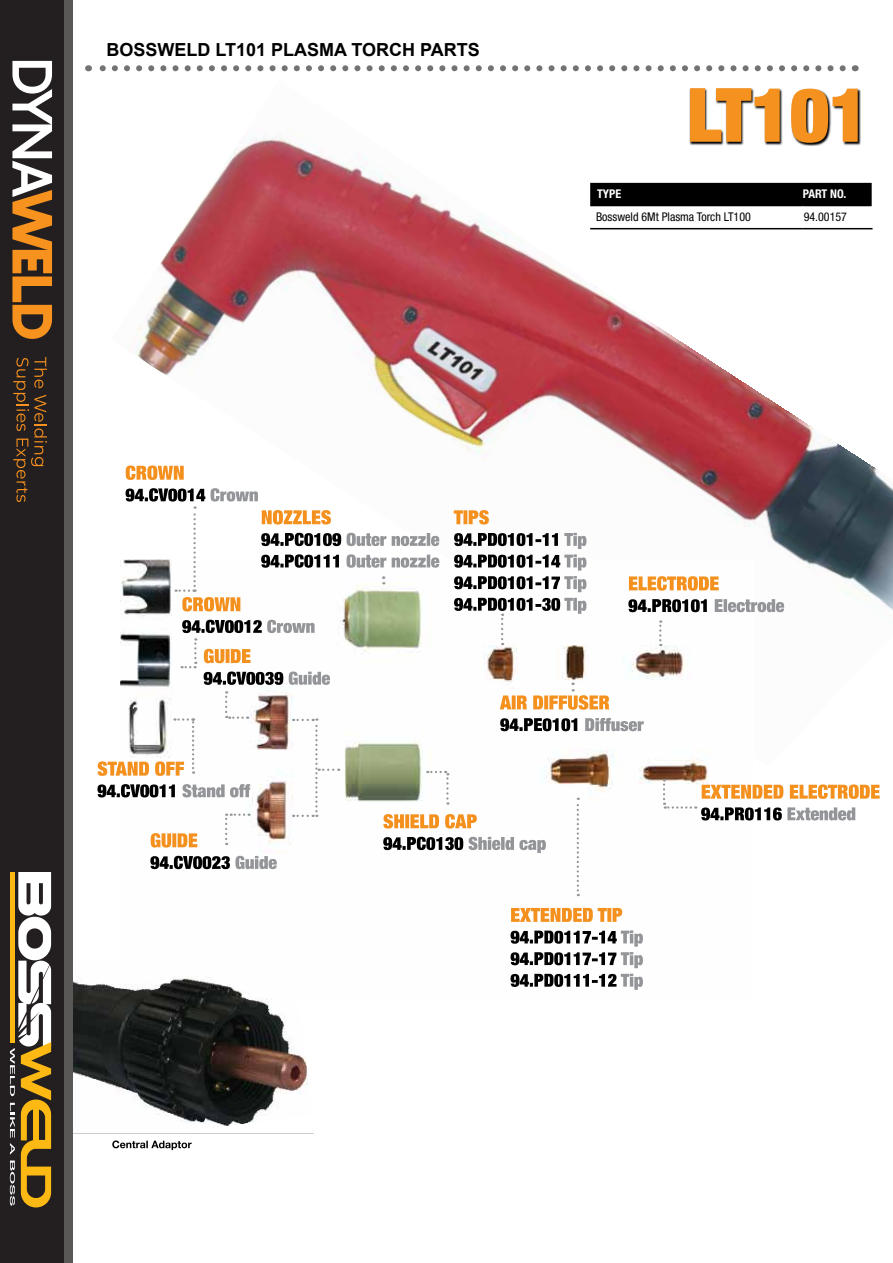
<style>
.page{position:relative;width:893px;height:1263px;background:#fff}
.page>*{position:absolute;margin:0;border:0;box-sizing:border-box;transform-origin:0 0}
.t1{font:700 18px "Arial";color:#000}
.t2{font:condensed 12px "Helvetica Neue LT Std";color:#000}
.t3{font:700 condensed 12px "Helvetica Neue LT Std";color:#fff}
</style>
<div class="page">
<img style="left:120px;top:89px;width:773px;height:597px">
<svg style="left:690px;top:89px;width:171px;height:57px"></svg>
<svg style="left:690px;top:88px;width:168px;height:55px"></svg>
<img style="left:121px;top:560px;width:632px;height:425px">
<svg style="left:112px;top:1140px;width:80px;height:10px"></svg>
<svg style="left:126px;top:465px;width:58px;height:15px"></svg>
<svg style="left:72px;top:960px;width:241px;height:173px"></svg>
<svg style="left:182px;top:784px;width:68px;height:13px"></svg>
<svg style="left:97px;top:784px;width:78px;height:13px"></svg>
<svg style="left:98px;top:718px;width:96px;height:58px"></svg>
<svg style="left:469px;top:837px;width:77px;height:16px"></svg>
<svg style="left:383px;top:837px;width:80px;height:13px"></svg>
<svg style="left:383px;top:814px;width:94px;height:14px"></svg>
<svg style="left:126px;top:488px;width:313px;height:123px"></svg>
<svg style="left:585px;top:718px;width:59px;height:13px"></svg>
<svg style="left:500px;top:718px;width:77px;height:13px"></svg>
<svg style="left:500px;top:683px;width:109px;height:27px"></svg>
<svg style="left:715px;top:599px;width:69px;height:13px"></svg>
<svg style="left:628px;top:599px;width:79px;height:13px"></svg>
<svg style="left:629px;top:576px;width:90px;height:15px"></svg>
<svg style="left:659px;top:620px;width:2px;height:26px"></svg>
<svg style="left:293px;top:718px;width:46px;height:99px"></svg>
<svg style="left:225px;top:691px;width:23px;height:28px"></svg>
<svg style="left:225px;top:813px;width:25px;height:32px"></svg>
<svg style="left:150px;top:856px;width:127px;height:13px"></svg>
<svg style="left:151px;top:833px;width:46px;height:14px"></svg>
<svg style="left:182px;top:620px;width:148px;height:65px"></svg>
<svg style="left:454px;top:533px;width:132px;height:59px"></svg>
<svg style="left:454px;top:510px;width:35px;height:14px"></svg>
<svg style="left:427px;top:771px;width:22px;height:33px"></svg>
<svg style="left:663px;top:779px;width:217px;height:41px"></svg>
<svg style="left:577px;top:798px;width:2px;height:98px"></svg>
<svg style="left:511px;top:974px;width:132px;height:16px"></svg>
<svg style="left:511px;top:930px;width:132px;height:38px"></svg>
<svg style="left:511px;top:908px;width:111px;height:14px"></svg>
<svg style="left:454px;top:598px;width:132px;height:47px"></svg>
<div style="left:0;top:0;width:72px;height:1263px;background:#5a5757"></div>
<div style="left:0;top:0;width:64px;height:1263px;background:#231f20"></div>
<svg style="left:12px;top:61px;width:40px;height:278px"></svg>
<svg style="left:13px;top:357px;width:34px;height:145px"></svg>
<svg style="left:10px;top:872px;width:41px;height:335px"></svg>
<svg style="left:88px;top:65px;width:755px;height:6px"></svg>
<svg style="left:590px;top:183px;width:282px;height:45px"></svg>
<hr style="left:590px;top:228px;width:213px;height:1px;background:#000">
<hr style="left:803px;top:228px;width:69px;height:1px;background:#000">
<h1 class="t1" style="left:107px;top:37px;width:375px">BOSSWELD LT101 PLASMA TORCH PARTS</h1>
<p class="t3" style="left:597px;top:187px;width:26px">TYPE</p>
<p class="t3" style="left:803px;top:187px;width:45px">PART NO.</p>
<p class="t2" style="left:596px;top:210px;width:156px">Bossweld 6Mt Plasma Torch LT100</p>
<p class="t2" style="left:804px;top:210px;width:45px">94.00157</p>
</div>
